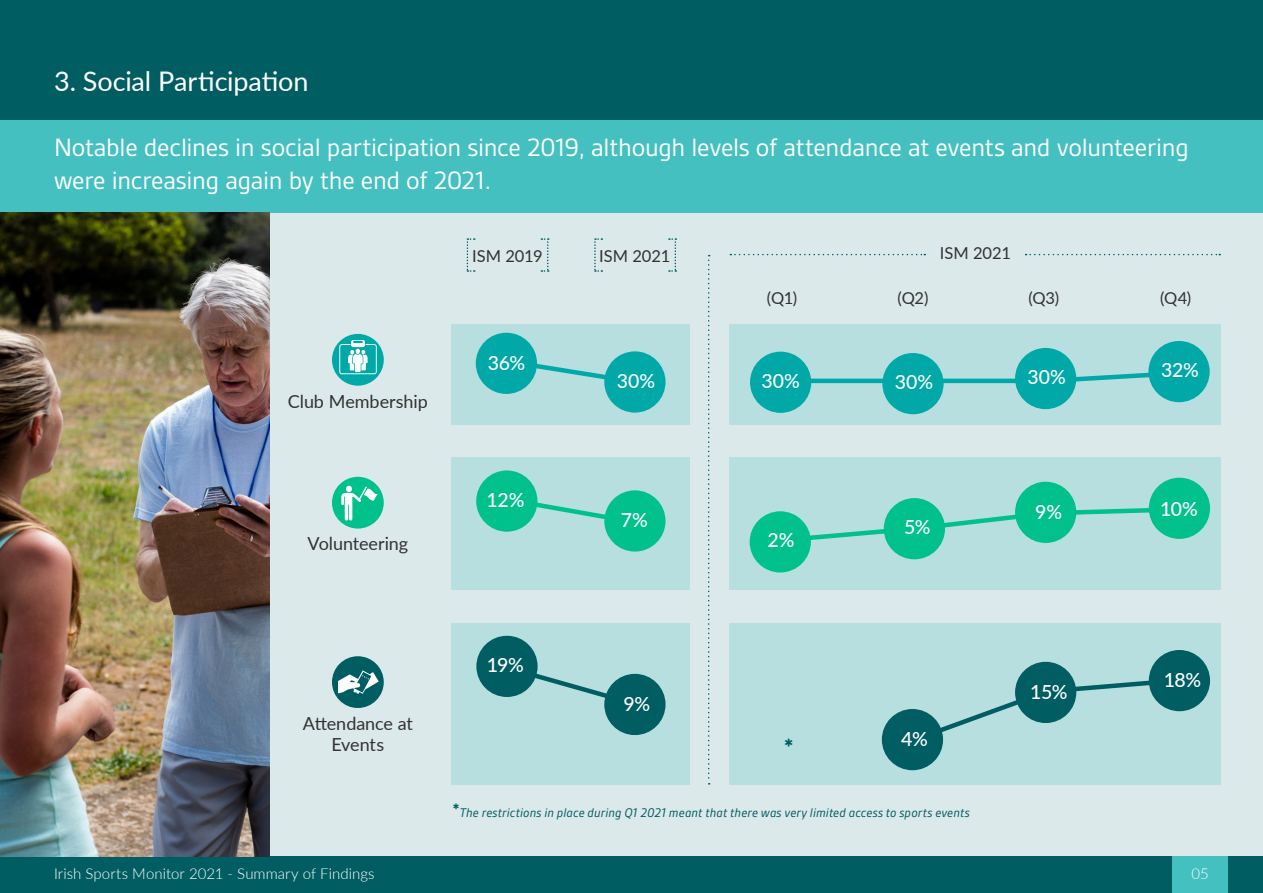
<style>
.page{position:relative;width:1263px;height:893px;background:#fff}
.page>*{position:absolute;margin:0;border:0;box-sizing:border-box;transform-origin:0 0}
.t1{font:700 28.5px "Gesta";color:#005d62}
.t2{font:27px/33px "Gesta";letter-spacing:-.01em;color:#fff}
.t3{font:27px "Lato";letter-spacing:-.005em;color:#fff}
.t4{font:500 19.5px "Lato";letter-spacing:-.015em;color:#fff}
.t5{font:18px "Lato";letter-spacing:-.005em;color:#323232}
.t6{font:16.5px "Lato";letter-spacing:-.005em;color:#323232}
.t7{font:300 15px "Lato";letter-spacing:.005em;color:#fff}
.t8{font:italic 13.5px "Gesta";letter-spacing:.005em;color:#005d62}
.s1{font-weight:700;font-style:normal;font-size:21px}
</style>
<div class="page">
<div style="left:0;top:184px;width:1263px;height:683px;background:#dce9ea"></div>
<div style="left:0;top:857px;width:1263px;height:36px;background:#005d62"></div>
<div style="left:0;top:117px;width:1263px;height:96px;background:#44c0c0"></div>
<div style="left:0;top:0;width:1263px;height:119px;background:#005d62"></div>
<div style="left:1173px;top:857px;width:55px;height:36px;background:#44c0c0"></div>
<div style="left:451px;top:324px;width:239px;height:101px;background:#b7dfdf"></div>
<div style="left:451px;top:457px;width:239px;height:133px;background:#b7dfdf"></div>
<div style="left:451px;top:623px;width:239px;height:161px;background:#b7dfdf"></div>
<svg style="left:522px;top:494px;width:86px;height:34px"></svg>
<svg style="left:500px;top:673px;width:141px;height:25px"></svg>
<svg style="left:530px;top:356px;width:78px;height:27px"></svg>
<div style="left:730px;top:324px;width:491px;height:101px;background:#b7dfdf"></div>
<div style="left:730px;top:457px;width:491px;height:133px;background:#b7dfdf"></div>
<div style="left:730px;top:623px;width:491px;height:161px;background:#b7dfdf"></div>
<svg style="left:808px;top:368px;width:343px;height:18px"></svg>
<svg style="left:918px;top:675px;width:265px;height:71px"></svg>
<svg style="left:796px;top:505px;width:378px;height:40px"></svg>
<div style="left:1015px;top:482px;width:61px;height:61px;background:#00c18c;border-radius:50%"></div>
<div style="left:882px;top:709px;width:61px;height:61px;background:#005d62;border-radius:50%"></div>
<div style="left:476px;top:333px;width:61px;height:61px;background:#00a8a8;border-radius:50%"></div>
<div style="left:750px;top:352px;width:61px;height:61px;background:#00a8a8;border-radius:50%"></div>
<div style="left:882px;top:353px;width:61px;height:61px;background:#00a8a8;border-radius:50%"></div>
<div style="left:476px;top:636px;width:62px;height:61px;background:#005d62;border-radius:50%"></div>
<div style="left:476px;top:470px;width:61px;height:62px;background:#00c18c;border-radius:50%"></div>
<div style="left:750px;top:511px;width:61px;height:61px;background:#00c18c;border-radius:50%"></div>
<div style="left:884px;top:498px;width:61px;height:61px;background:#00c18c;border-radius:50%"></div>
<div style="left:1015px;top:348px;width:61px;height:61px;background:#00a8a8;border-radius:50%"></div>
<div style="left:1015px;top:662px;width:61px;height:61px;background:#005d62;border-radius:50%"></div>
<div style="left:1149px;top:650px;width:61px;height:61px;background:#005d62;border-radius:50%"></div>
<div style="left:1149px;top:478px;width:61px;height:61px;background:#00c18c;border-radius:50%"></div>
<div style="left:1148px;top:341px;width:62px;height:61px;background:#00a8a8;border-radius:50%"></div>
<div style="left:604px;top:674px;width:61px;height:61px;background:#005d62;border-radius:50%"></div>
<div style="left:604px;top:490px;width:61px;height:62px;background:#00c18c;border-radius:50%"></div>
<div style="left:604px;top:351px;width:61px;height:62px;background:#00a8a8;border-radius:50%"></div>
<div style="left:332px;top:656px;width:52px;height:52px;background:#005d62;border-radius:50%"></div>
<svg style="left:338px;top:670px;width:41px;height:24px"></svg>
<div style="left:332px;top:477px;width:52px;height:52px;background:#00c18c;border-radius:50%"></div>
<svg style="left:341px;top:486px;width:37px;height:35px"></svg>
<div style="left:332px;top:334px;width:52px;height:52px;background:#00a8a8;border-radius:50%"></div>
<svg style="left:339px;top:340px;width:38px;height:34px"></svg>
<img style="left:0;top:213px;width:269px;height:644px">
<svg style="left:730px;top:254px;width:195px;height:1px"></svg>
<svg style="left:1025px;top:254px;width:195px;height:1px"></svg>
<svg style="left:708px;top:255px;width:2px;height:529px"></svg>
<svg style="left:467px;top:238px;width:8px;height:34px"></svg>
<svg style="left:541px;top:238px;width:8px;height:34px"></svg>
<svg style="left:594px;top:238px;width:8px;height:34px"></svg>
<svg style="left:669px;top:238px;width:7px;height:34px"></svg>
<p class="t3" style="left:54px;top:62px;width:256px">3. Social Participation</p>
<p class="t2" style="left:54px;top:130px;width:1136px">Notable declines in social participation since 2019, although levels of attendance at events and volunteering were increasing again by the end of 2021.</p>
<p class="t5" style="left:288px;top:389px;width:141px">Club Membership</p>
<p class="t5" style="left:307px;top:531px;width:102px">Volunteering</p>
<p class="t6" style="left:472px;top:244px;width:72px">ISM 2019</p>
<p class="t4" style="left:488px;top:349px;width:39px">36%</p>
<p class="t4" style="left:486px;top:486px;width:39px">12%</p>
<p class="t6" style="left:599px;top:244px;width:72px">ISM 2021</p>
<p class="t4" style="left:617px;top:367px;width:40px">30%</p>
<p class="t4" style="left:621px;top:506px;width:28px">7%</p>
<p class="t6" style="left:767px;top:286px;width:32px">(Q1)</p>
<p class="t6" style="left:897px;top:286px;width:32px">(Q2)</p>
<p class="t6" style="left:940px;top:241px;width:72px">ISM 2021</p>
<p class="t6" style="left:1028px;top:286px;width:33px">(Q3)</p>
<p class="t6" style="left:1160px;top:286px;width:33px">(Q4)</p>
<p class="t4" style="left:761px;top:366px;width:40px">30%</p>
<p class="t4" style="left:895px;top:368px;width:40px">30%</p>
<p class="t4" style="left:1027px;top:363px;width:40px">30%</p>
<p class="t4" style="left:1161px;top:356px;width:39px">32%</p>
<p class="t4" style="left:768px;top:526px;width:28px">2%</p>
<p class="t4" style="left:904px;top:513px;width:28px">5%</p>
<p class="t4" style="left:1035px;top:497px;width:28px">9%</p>
<p class="t4" style="left:1160px;top:494px;width:39px">10%</p>
<p class="t5" style="left:303px;top:710px;width:112px">Attendance at</p>
<p class="t5" style="left:332px;top:731px;width:54px">Events</p>
<p class="t4" style="left:487px;top:651px;width:39px">19%</p>
<p class="t4" style="left:623px;top:690px;width:28px">9%</p>
<p class="t1" style="left:784px;top:731px;width:11px">*</p>
<p class="t4" style="left:901px;top:724px;width:28px">4%</p>
<p class="t8" style="left:452px;top:805px;width:519px"><span class="s1">*</span>The restrictions in place during Q1 2021 meant that there was very limited access to sports events</p>
<p class="t4" style="left:1030px;top:678px;width:39px">15%</p>
<p class="t4" style="left:1164px;top:666px;width:39px">18%</p>
<p class="t7" style="left:54px;top:863px;width:322px">Irish Sports Monitor 2021 - Summary of Findings</p>
<p class="t7" style="left:1191px;top:863px;width:19px">05</p>
</div>
